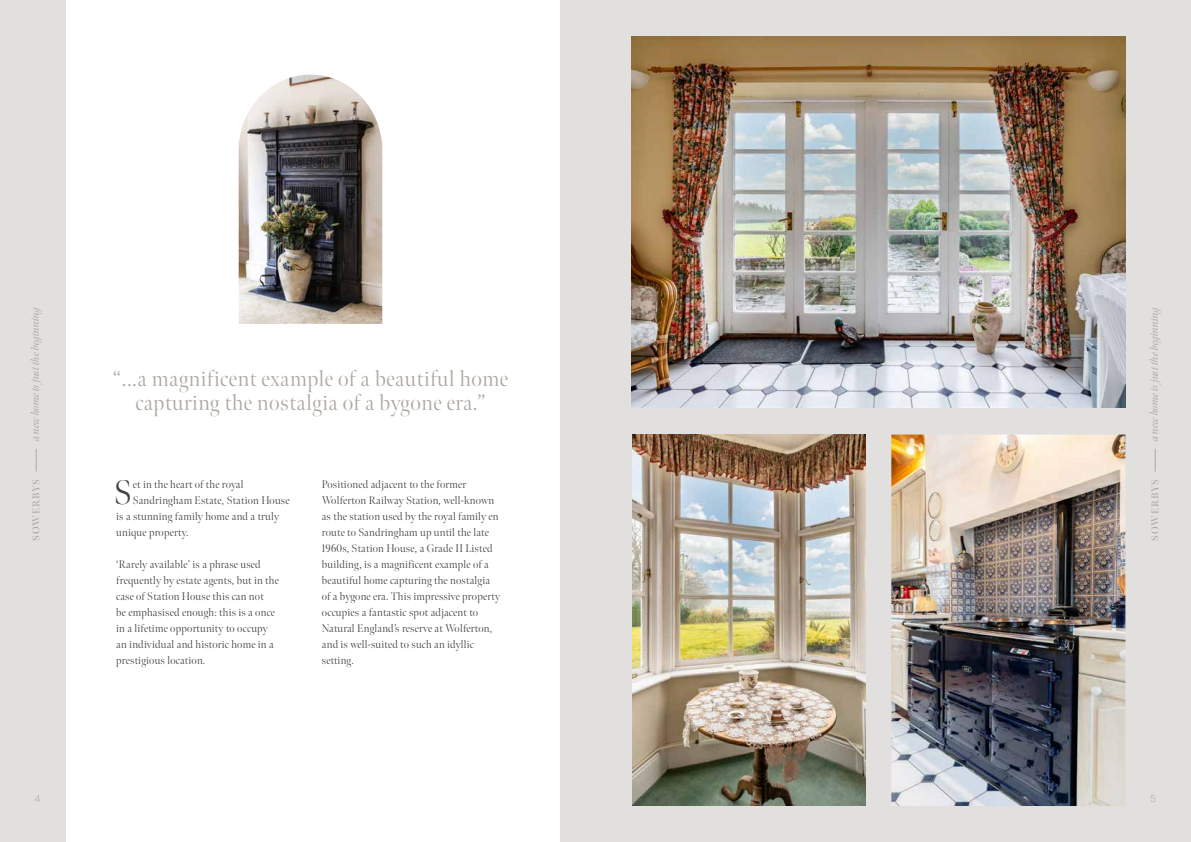
<style>
.page{position:relative;width:1191px;height:842px;background:#fff}
.page>*{position:absolute;margin:0;border:0;box-sizing:border-box;transform-origin:0 0}
.t1{font:300 34px "Meno Banner";color:#434141}
.t2{font:300 22px/24px "Meno Banner";letter-spacing:.025em;color:#ada8a0;text-align:center}
.t3{font:300 11px/16px "Meno Banner";letter-spacing:.02em;color:#434141}
.t4{font:italic 11px "Meno Banner";letter-spacing:-.01em;color:#ada8a0}
.t5{font:600 10px "Meno Banner";letter-spacing:.08em;color:#ada8a0}
.t6{font:300 10px "Quasimoda";color:#ada8a0}
</style>
<div class="page">
<div style="left:0;top:0;width:595px;height:842px;background:#e2e0df"></div>
<div style="left:595px;top:0;width:596px;height:842px;background:#e2e0df"></div>
<svg style="left:36px;top:449px;width:1px;height:22px"></svg>
<svg style="left:1155px;top:449px;width:1px;height:22px"></svg>
<div style="left:66px;top:0;width:493px;height:842px;background:#fff"></div>
<img style="left:631px;top:36px;width:494px;height:371px">
<img style="left:891px;top:434px;width:234px;height:372px">
<img style="left:239px;top:75px;width:143px;height:249px">
<img style="left:632px;top:434px;width:233px;height:372px">
<p class="t4" style="left:29px;top:441px;width:138px;rotate:-90deg">a new home is just the beginning</p>
<p class="t4" style="left:1147px;top:441px;width:138px;rotate:-90deg">a new home is just the beginning</p>
<h1 class="t1" style="left:114px;top:472px;width:20px">S</h1>
<p class="t3" style="left:133px;top:477px;width:112px">et in the heart of the royal</p>
<h2 class="t2" style="left:113px;top:367px;width:397px">“...a magnificent example of a beautiful home capturing the nostalgia of a bygone era.”</h2>
<p class="t5" style="left:30px;top:541px;width:63px;rotate:-90deg">SOWERBYS</p>
<p class="t5" style="left:1149px;top:541px;width:63px;rotate:-90deg">SOWERBYS</p>
<p class="t3" style="left:322px;top:477px;width:180px">Positioned adjacent to the former Wolferton Railway Station, well-known as the station used by the royal family en route to Sandringham up until the late 1960s, Station House, a Grade II Listed building, is a magnificent example of a beautiful home capturing the nostalgia of a bygone era. This impressive property occupies a fantastic spot adjacent to Natural England’s reserve at Wolferton, and is well-suited to such an idyllic setting.</p>
<p class="t3" style="left:133px;top:493px;width:158px">Sandringham Estate, Station House</p>
<p class="t3" style="left:116px;top:509px;width:164px">is a stunning family home and a truly</p>
<p class="t3" style="left:116px;top:525px;width:74px">unique property.</p>
<p class="t3" style="left:116px;top:557px;width:164px">‘Rarely available’ is a phrase used frequently by estate agents, but in the case of Station House this can not<br>be emphasised enough: this is a once in a lifetime opportunity to occupy an individual and historic home in a prestigious location.</p>
<p class="t6" style="left:35px;top:791px;width:7px">4</p>
<p class="t6" style="left:1150px;top:791px;width:7px">5</p>
</div>
